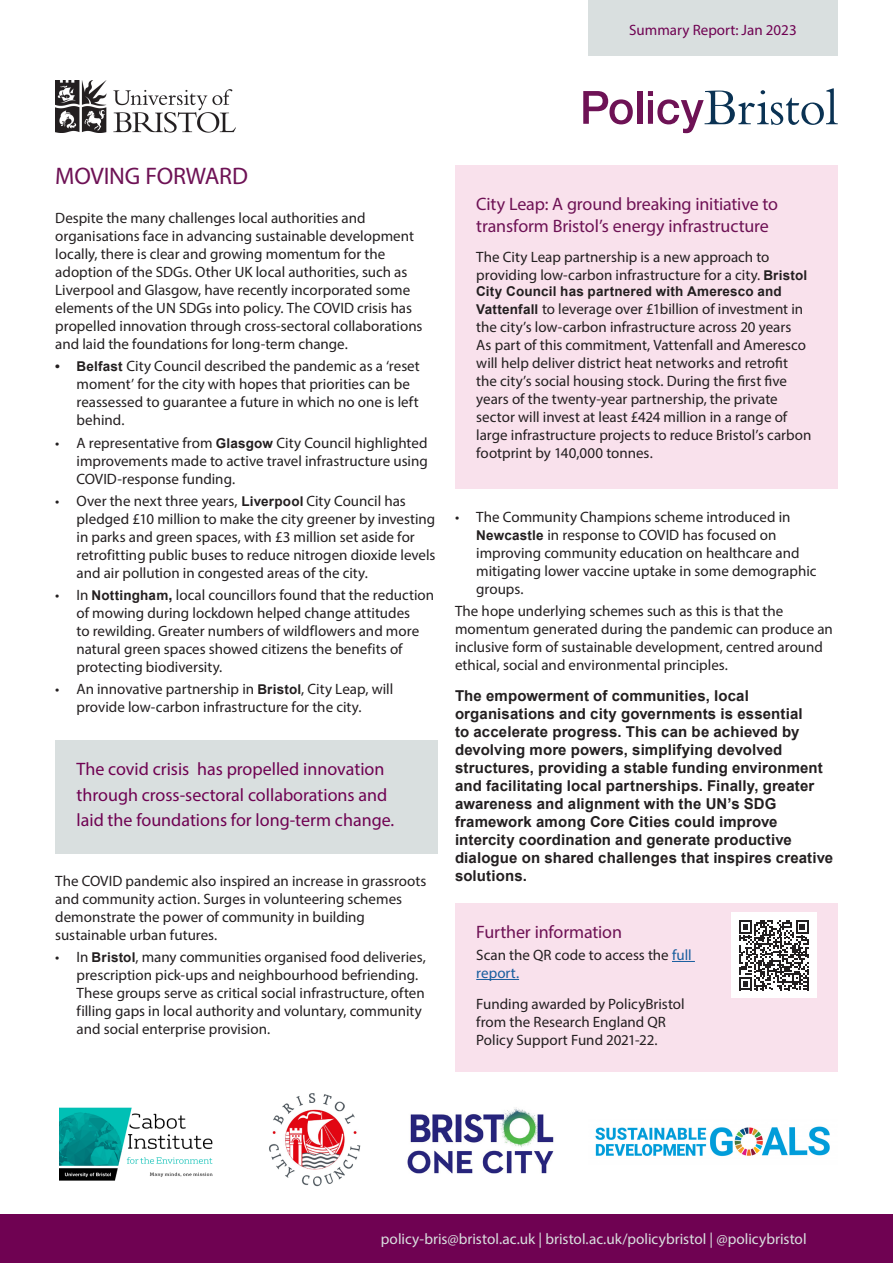
<style>
.page{position:relative;width:893px;height:1263px;background:#fff}
.page>*{position:absolute;margin:0;border:0;box-sizing:border-box;transform-origin:0 0}
.Body_Heading{font:24px "Myriad Pro";letter-spacing:-.01em;color:#6e1255}
._4_Quote{font:18px/25.5px "Myriad Pro";color:#6f0252}
.Body_Heading-2{font:18px/21.6px "Myriad Pro";letter-spacing:-.01em;color:#6e1255}
.t1{font:15.3px "Myriad Pro";color:#d9dfdf}
.Body_text{font:15px/18px "Myriad Pro";color:#231f20}
.Body_text-2{font:700 15px/18px "Arial";letter-spacing:.01em;color:#231f20}
.Policy_Briefing{font:15px "Myriad Pro";color:#6f0252}
.Body_text-3{font:700 13.5px "Arial";letter-spacing:.015em;color:#231f20}
.s1{font-family:"Arial";font-weight:700;font-size:13.5px}
.s2{font-family:"Arial";font-weight:700}
.s3{color:#175d9e}
</style>
<div class="page">
<div style="left:0;top:1214px;width:893px;height:49px;background:#6f0252"></div>
<div style="left:588px;top:0;width:250px;height:55px;background:#d9dfdf"></div>
<svg style="left:583px;top:91px;width:50px;height:33px"></svg>
<div style="left:637px;top:91px;width:5px;height:33px;background:#6e1255"></div>
<svg style="left:648px;top:88px;width:190px;height:45px"></svg>
<img style="left:55px;top:80px;width:180px;height:53px">
<img style="left:60px;top:1107px;width:153px;height:74px">
<img style="left:595px;top:1126px;width:235px;height:31px">
<img style="left:269px;top:1093px;width:92px;height:93px">
<img style="left:407px;top:1107px;width:147px;height:67px">
<div style="left:455px;top:903px;width:383px;height:168px;background:#f9e1ec"></div>
<svg style="left:672px;top:961px;width:23px;height:1px"></svg>
<hr style="left:476px;top:979px;width:43px;height:1px;background:#175d9e">
<div style="left:731px;top:913px;width:85px;height:85px;background:#fff"></div>
<svg style="left:739px;top:920px;width:70px;height:70px"></svg>
<div style="left:55px;top:740px;width:383px;height:114px;background:#d9dfdf"></div>
<div style="left:455px;top:166px;width:383px;height:323px;background:#f9e1ec"></div>
<p class="Policy_Briefing" style="left:629px;top:21px;width:169px">Summary Report: Jan 2023</p>
<p class="Body_Heading" style="left:55px;top:161px;width:194px">MOVING FORWARD</p>
<p class="Body_text" style="left:55px;top:209px;width:369px">Despite the many challenges local authorities and organisations face in advancing sustainable development locally, there is clear and growing momentum for the adoption of the SDGs. Other UK local authorities, such as Liverpool and Glasgow, have recently incorporated some elements of the UN SDGs into policy. The COVID crisis has propelled innovation through cross-sectoral collaborations and laid the foundations for long-term change.</p>
<p class="Body_text" style="left:77px;top:357px;width:345px;text-indent:-21px"><span class="s1">• Belfast</span> City Council described the pandemic as a ‘reset moment’ for the city with hopes that priorities can be reassessed to guarantee a future in which no one is left behind.</p>
<p class="Body_text" style="left:77px;top:433px;width:353px;text-align:justify;text-indent:-21px">• A representative from <span class="s1">Glasgow</span> City Council highlighted improvements made to active travel infrastructure using COVID-response funding.</p>
<p class="Body_text" style="left:77px;top:492px;width:360px;text-indent:-21px">• Over the next three years, <span class="s1">Liverpool</span> City Council has pledged £10 million to make the city greener by investing in parks and green spaces, with £3 million set aside for retrofitting public buses to reduce nitrogen dioxide levels and air pollution in congested areas of the city.</p>
<p class="Body_text" style="left:77px;top:586px;width:359px;text-indent:-21px">• In <span class="s1">Nottingham</span><span class="s2">,</span> local councillors found that the reduction of mowing during lockdown helped change attitudes<br>to rewilding. Greater numbers of wildflowers and more natural green spaces showed citizens the benefits of protecting biodiversity.</p>
<p class="Body_text" style="left:77px;top:680px;width:318px;text-indent:-21px">• An innovative partnership in <span class="s1">Bristol</span>, City Leap, will provide low-carbon infrastructure for the city.</p>
<p class="_4_Quote" style="left:77px;top:756px;width:319px">The covid crisis has propelled innovation through cross-sectoral collaborations and laid the foundations for long-term change.</p>
<p class="Body_text" style="left:55px;top:872px;width:373px">The COVID pandemic also inspired an increase in grassroots and community action. Surges in volunteering schemes demonstrate the power of community in building sustainable urban futures.</p>
<p class="Body_text" style="left:77px;top:948px;width:351px;text-indent:-21px">• In <span class="s1">Bristol</span>, many communities organised food deliveries, prescription pick-ups and neighbourhood befriending.<br>These groups serve as critical social infrastructure, often filling gaps in local authority and voluntary, community and social enterprise provision.</p>
<p class="Body_Heading-2" style="left:476px;top:193px;width:303px">City Leap: A ground breaking initiative to transform Bristol’s energy infrastructure</p>
<p class="Body_text" style="left:476px;top:248px;width:332px">The City Leap partnership is a new approach to providing low-carbon infrastructure for a city. <span class="s1">Bristol</span></p>
<p class="Body_text-3" style="left:476px;top:282px;width:307px">City Council has partnered with Ameresco and</p>
<p class="Body_text" style="left:476px;top:300px;width:337px"><span class="s1">Vattenfall</span> to leverage over £1billion of investment in the city’s low-carbon infrastructure across 20 years<br>As part of this commitment, Vattenfall and Ameresco will help deliver district heat networks and retrofit the city’s social housing stock. During the first five years of the twenty-year partnership, the private sector will invest at least £424 million in a range of large infrastructure projects to reduce Bristol’s carbon footprint by 140,000 tonnes.</p>
<p class="Body_text" style="left:476px;top:507px;width:342px;text-indent:-21px">• The Community Champions scheme introduced in <span class="s1">Newcastle</span> in response to COVID has focused on improving community education on healthcare and mitigating lower vaccine uptake in some demographic groups.</p>
<p class="Body_text" style="left:455px;top:601px;width:379px">The hope underlying schemes such as this is that the momentum generated during the pandemic can produce an inclusive form of sustainable development, centred around ethical, social and environmental principles.</p>
<p class="Body_text-2" style="left:455px;top:686px;width:380px">The empowerment of communities, local organisations and city governments is essential<br>to accelerate progress. This can be achieved by devolving more powers, simplifying devolved structures, providing a stable funding environment and facilitating local partnerships. Finally, greater awareness and alignment with the UN’s SDG framework among Core Cities could improve intercity coordination and generate productive dialogue on shared challenges that inspires creative solutions.</p>
<p class="Body_Heading-2" style="left:476px;top:920px;width:147px">Further information</p>
<p class="Body_text" style="left:476px;top:946px;width:217px">Scan the QR code to access the <span class="s3">full report.</span></p>
<p class="Body_text" style="left:476px;top:994px;width:210px">Funding awarded by PolicyBristol from the Research England QR<br>Policy Support Fund 2021-22.</p>
<p class="t1" style="left:381px;top:1229px;width:427px">policy-bris@bristol.ac.uk | bristol.ac.uk/policybristol | @policybristol</p>
</div>
